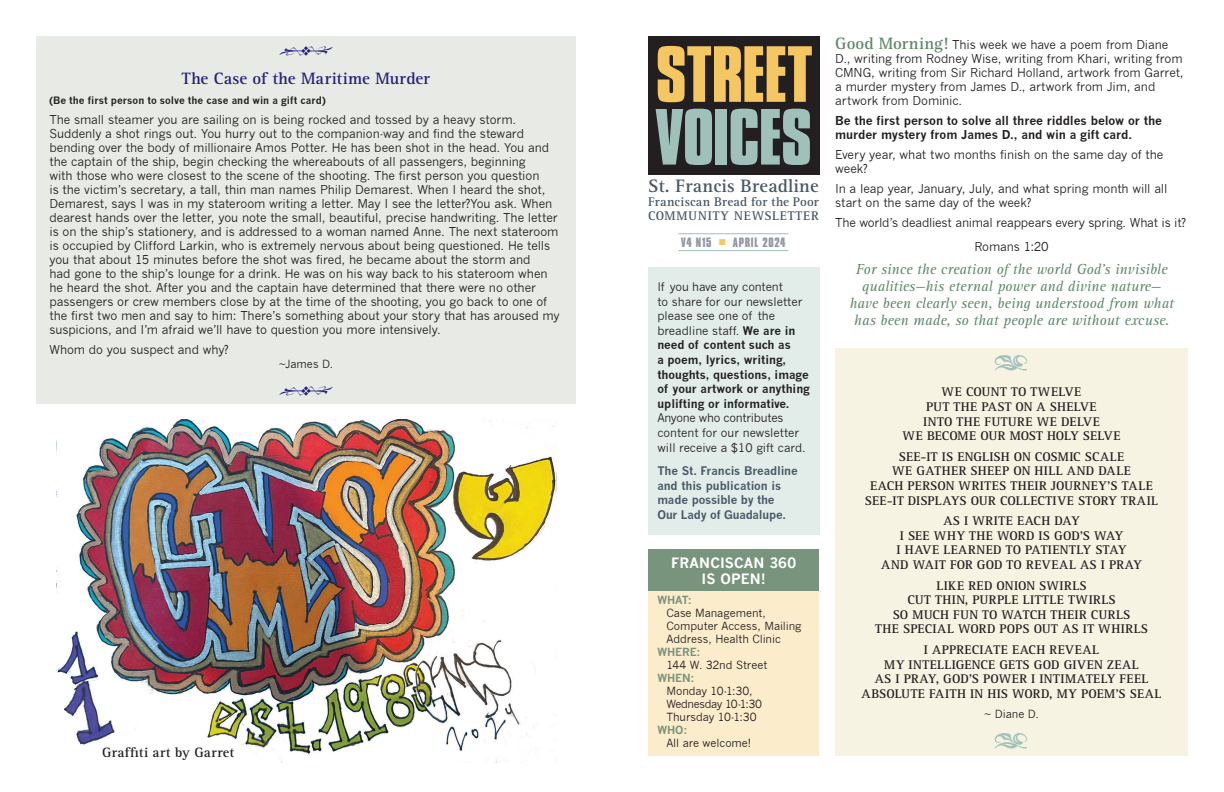
<style>
.page{position:relative;width:1224px;height:792px;background:#fff}
.page>*{position:absolute;margin:0;border:0;box-sizing:border-box;transform-origin:0 0}
.t1{font:700 68.5px "Compacta BT";letter-spacing:-.01em;color:#f4c763}
.t2{font:700 68.5px "Compacta BT";letter-spacing:-.02em;color:#a0c1ba}
.t3{font:30px "Type Embellishments Two Plain";color:#a0c1ba}
.t4{font:30px "Type Embellishments Two Plain";color:#242177}
.t5{font:700 18.6px "Rotis Serif";letter-spacing:.01em;color:#475868}
.Normal__Web{font:700 17px "Rotis Serif";letter-spacing:.005em;color:#242177}
.Normal__Web-2{font:italic 15px/17px "Rotis Serif";color:#5f8969;text-align:center}
.t6{font:700 14px/16px "News Gothic";letter-spacing:.01em;color:#fff;text-align:center}
.Normal__Web-3{font:700 14px "Rotis Serif";letter-spacing:.015em;color:#231f20}
.Normal__Web-4{font:700 13px "Rotis Serif";letter-spacing:.025em;color:#231f20}
.Normal__Web-5{font:700 13px "Rotis Serif";letter-spacing:.005em;color:#231f20}
.t7{font:700 13px "Rotis Serif";letter-spacing:.01em;color:#475868}
.Normal__Web-6{font:700 13px "Rotis Serif";letter-spacing:-.01em;color:#231f20}
.t8{font:700 13px "Rotis Serif";letter-spacing:.07em;color:#475868}
.Normal__Web-7{font:700 13px "Rotis Serif";letter-spacing:.045em;color:#231f20}
.Normal__Web-8{font:12px/14px "News Gothic";letter-spacing:-.01em;color:#231f20}
.Normal__Web-9{font:700 12px/14px "News Gothic";letter-spacing:-.005em;color:#231f20}
.t9{font:11.6px/14.6px "News Gothic";color:#231f20}
.t10{font:700 11.6px/14.6px "News Gothic";letter-spacing:-.01em;color:#475868}
.t11{font:700 11.6px "Compacta BT";letter-spacing:.06em;color:#9397a2}
.Normal__Web-10{font:11px/13px "News Gothic";letter-spacing:-.005em;color:#231f20}
.t12{font:700 11px "News Gothic";letter-spacing:-.005em;color:#79947d}
.Normal__Web-11{font:700 10px "News Gothic";color:#231f20}
.s1{font-weight:700}
.s2{font-family:"Rotis Serif";font-weight:700;font-size:17px;color:#5f8969}
</style>
<div class="page">
<div style="left:36px;top:36px;width:540px;height:367px;background:#e7eae5"></div>
<div style="left:648px;top:36px;width:171px;height:139px;background:#231f20"></div>
<hr style="left:678px;top:233px;width:110px;height:1px;background:#a0c1ba">
<hr style="left:678px;top:250px;width:110px;height:1px;background:#a0c1ba">
<div style="left:648px;top:268px;width:171px;height:267px;background:#e2ece9"></div>
<div style="left:648px;top:554px;width:171px;height:202px;background:#fbeccb"></div>
<div style="left:648px;top:550px;width:171px;height:41px;background:#79947d"></div>
<div style="left:835px;top:348px;width:353px;height:408px;background:#f6f3e3"></div>
<img style="left:56px;top:419px;width:501px;height:343px">
<p class="t4" style="left:278px;top:39px;width:58px">7</p>
<p class="Normal__Web" style="left:182px;top:68px;width:250px">The Case of the Maritime Murder</p>
<p class="Normal__Web-11" style="left:50px;top:94px;width:278px">(Be the first person to solve the case and win a gift card)</p>
<p class="Normal__Web-8" style="left:50px;top:113px;width:512px">The small steamer you are sailing on is being rocked and tossed by a heavy storm.<br>Suddenly a shot rings out. You hurry out to the companion-way and find the steward bending over the body of millionaire Amos Potter. He has been shot in the head. You and the captain of the ship, begin checking the whereabouts of all passengers, beginning<br>with those who were closest to the scene of the shooting. The first person you question<br>is the victim’s secretary, a tall, thin man names Philip Demarest. When I heard the shot, Demarest, says I was in my stateroom writing a letter. May I see the letter?You ask. When dearest hands over the letter, you note the small, beautiful, precise handwriting. The letter is on the ship’s stationery, and is addressed to a woman named Anne. The next stateroom is occupied by Clifford Larkin, who is extremely nervous about being questioned. He tells you that about 15 minutes before the shot was fired, he became about the storm and<br>had gone to the ship’s lounge for a drink. He was on his way back to his stateroom when he heard the shot. After you and the captain have determined that there were no other passengers or crew members close by at the time of the shooting, you go back to one of the first two men and say to him: There’s something about your story that has aroused my suspicions, and I’m afraid we’ll have to question you more intensively.</p>
<p class="Normal__Web-8" style="left:50px;top:343px;width:181px">Whom do you suspect and why?</p>
<p class="Normal__Web-10" style="left:279px;top:358px;width:56px">~James D.</p>
<p class="t4" style="left:278px;top:379px;width:58px">7</p>
<p class="Normal__Web-3" style="left:102px;top:744px;width:133px">Graffiti art by Garret</p>
<p class="t1" style="left:656px;top:33px;width:159px">STREET</p>
<p class="t2" style="left:656px;top:96px;width:158px">VOICES</p>
<p class="t5" style="left:648px;top:175px;width:172px">St. Francis Breadline</p>
<p class="t7" style="left:648px;top:194px;width:172px">Franciscan Bread for the Poor</p>
<p class="t8" style="left:648px;top:208px;width:172px">COMMUNITY NEWSLETTER</p>
<p class="t11" style="left:681px;top:235px;width:106px">V4 N15 <sup>■</sup> APRIL 2024</p>
<p class="t9" style="left:657px;top:280px;width:154px">If you have any content<br>to share for our newsletter please see one of the breadline staff. <span class="s1">We are in need of content such as<br>a poem, lyrics, writing, thoughts, questions, image of your artwork or anything uplifting or informative.<br></span>Anyone who contributes content for our newsletter will receive a $10 gift card.</p>
<p class="t10" style="left:657px;top:463px;width:142px">The St. Francis Breadline and this publication is made possible by the<br>Our Lady of Guadalupe.</p>
<p class="t6" style="left:671px;top:554px;width:126px">FRANCISCAN 360<br>IS OPEN!</p>
<p class="t12" style="left:657px;top:593px;width:36px">WHAT:</p>
<p class="Normal__Web-10" style="left:666px;top:606px;width:137px">Case Management,<br>Computer Access, Mailing<br>Address, Health Clinic</p>
<p class="t12" style="left:657px;top:645px;width:45px">WHERE:</p>
<p class="Normal__Web-10" style="left:666px;top:658px;width:103px">144 W. 32nd Street</p>
<p class="t12" style="left:657px;top:671px;width:39px">WHEN:</p>
<p class="Normal__Web-10" style="left:666px;top:684px;width:97px">Monday 10-1:30,<br>Wednesday 10-1:30<br>Thursday 10-1:30</p>
<p class="t12" style="left:657px;top:723px;width:32px">WHO:</p>
<p class="Normal__Web-10" style="left:666px;top:736px;width:86px">All are welcome!</p>
<p class="Normal__Web-8" style="left:835px;top:38px;width:350px"><span class="s2">Good Morning!</span> This week we have a poem from Diane D., writing from Rodney Wise, writing from Khari, writing from CMNG, writing from Sir Richard Holland, artwork from Garret, a murder mystery from James D., artwork from Jim, and artwork from Dominic.</p>
<p class="Normal__Web-9" style="left:835px;top:113px;width:328px">Be the first person to solve all three riddles below or the murder mystery from James D., and win a gift card.</p>
<p class="Normal__Web-8" style="left:835px;top:148px;width:330px">Every year, what two months finish on the same day of the week?</p>
<p class="Normal__Web-8" style="left:835px;top:182px;width:334px">In a leap year, January, July, and what spring month will all start on the same day of the week?</p>
<p class="Normal__Web-8" style="left:835px;top:216px;width:353px">The world’s deadliest animal reappears every spring. What is it?</p>
<p class="Normal__Web-8" style="left:974px;top:240px;width:76px">Romans 1:20</p>
<p class="Normal__Web-2" style="left:849px;top:261px;width:326px">For since the creation of the world God’s invisible qualities—his eternal power and divine nature— have been clearly seen, being understood from what has been made, so that people are without excuse.</p>
<p class="t3" style="left:993px;top:351px;width:37px">E</p>
<p class="Normal__Web-7" style="left:942px;top:384px;width:141px">WE COUNT TO TWELVE</p>
<p class="Normal__Web-4" style="left:926px;top:399px;width:172px">PUT THE PAST ON A SHELVE</p>
<p class="Normal__Web-4" style="left:923px;top:414px;width:178px">INTO THE FUTURE WE DELVE</p>
<p class="Normal__Web-6" style="left:903px;top:428px;width:220px">WE BECOME OUR MOST HOLY SELVE</p>
<p class="Normal__Web-5" style="left:899px;top:449px;width:227px">SEE-IT IS ENGLISH ON COSMIC SCALE</p>
<p class="Normal__Web-4" style="left:892px;top:463px;width:240px">WE GATHER SHEEP ON HILL AND DALE</p>
<p class="Normal__Web-4" style="left:870px;top:478px;width:284px">EACH PERSON WRITES THEIR JOURNEY’S TALE</p>
<p class="Normal__Web-4" style="left:865px;top:493px;width:295px">SEE-IT DISPLAYS OUR COLLECTIVE STORY TRAIL</p>
<p class="Normal__Web-4" style="left:943px;top:513px;width:138px">AS I WRITE EACH DAY</p>
<p class="Normal__Web-4" style="left:900px;top:528px;width:225px">I SEE WHY THE WORD IS GOD’S WAY</p>
<p class="Normal__Web-4" style="left:897px;top:542px;width:232px">I HAVE LEARNED TO PATIENTLY STAY</p>
<p class="Normal__Web-4" style="left:881px;top:557px;width:262px">AND WAIT FOR GOD TO REVEAL AS I PRAY</p>
<p class="Normal__Web-4" style="left:936px;top:578px;width:152px">LIKE RED ONION SWIRLS</p>
<p class="Normal__Web-4" style="left:907px;top:592px;width:210px">CUT THIN, PURPLE LITTLE TWIRLS</p>
<p class="Normal__Web-4" style="left:893px;top:607px;width:239px">SO MUCH FUN TO WATCH THEIR CURLS</p>
<p class="Normal__Web-4" style="left:875px;top:621px;width:274px">THE SPECIAL WORD POPS OUT AS IT WHIRLS</p>
<p class="Normal__Web-4" style="left:924px;top:642px;width:177px">I APPRECIATE EACH REVEAL</p>
<p class="Normal__Web-4" style="left:884px;top:657px;width:256px">MY INTELLIGENCE GETS GOD GIVEN ZEAL</p>
<p class="Normal__Web-4" style="left:875px;top:671px;width:275px">AS I PRAY, GOD’S POWER I INTIMATELY FEEL</p>
<p class="Normal__Web-4" style="left:862px;top:686px;width:302px">ABSOLUTE FAITH IN HIS WORD, MY POEM’S SEAL</p>
<p class="Normal__Web-10" style="left:984px;top:707px;width:56px">~ Diane D.</p>
<p class="t3" style="left:993px;top:729px;width:37px">E</p>
</div>
